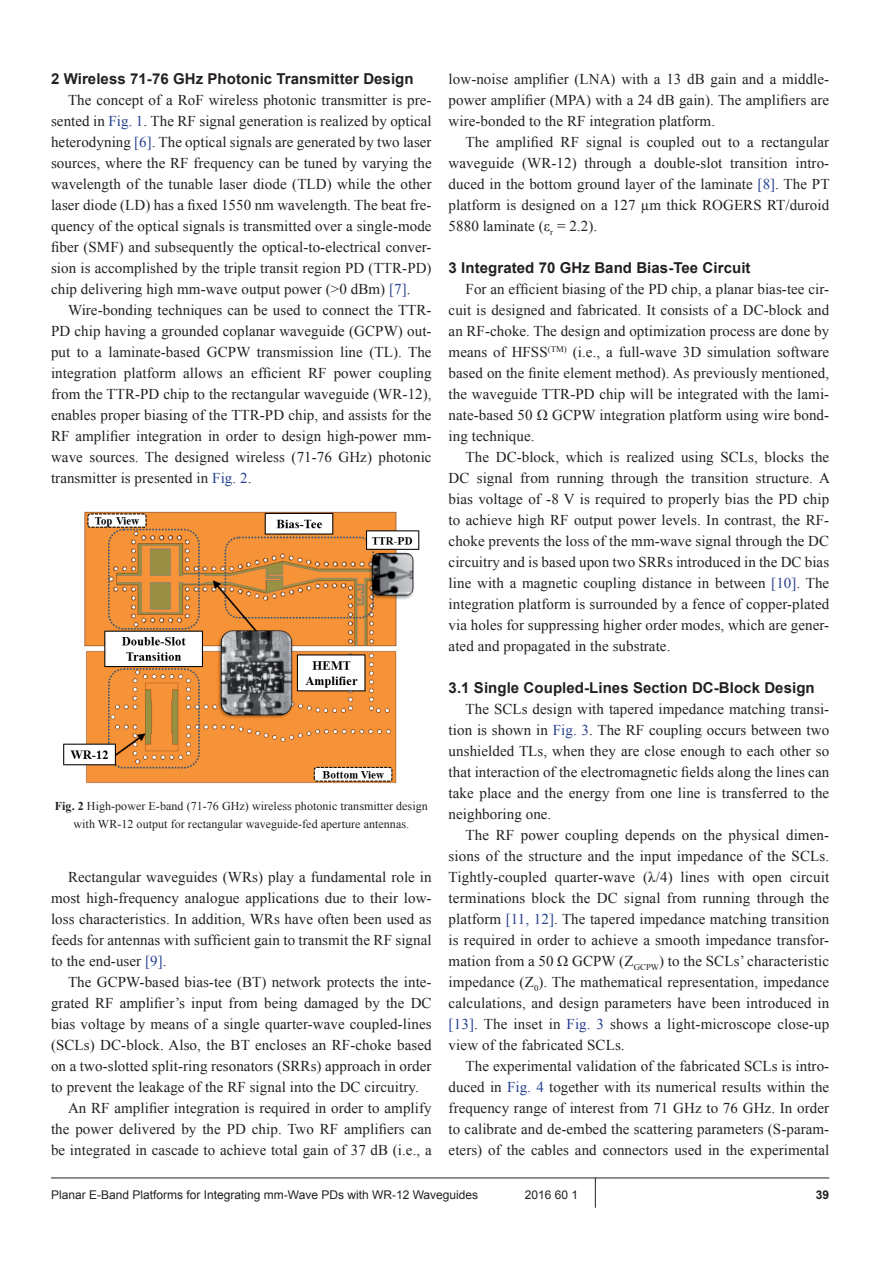
<style>
.page{position:relative;width:893px;height:1263px;background:#fff}
.page>*{position:absolute;margin:0;border:0;box-sizing:border-box;transform-origin:0 0}
.t1{font:15px/21px "Times New Roman";letter-spacing:.005em;color:#231f20;text-align:justify}
.t2{font:700 15px "Arial";letter-spacing:.005em;color:#231f20}
.t3{font:12px/18px "Times New Roman";letter-spacing:.005em;color:#231f20;text-align:center}
.t4{font:12px "Arial";color:#231f20}
.t5{font:700 12px "Arial";color:#231f20}
.s1{color:#253f8e}
.s2{font-weight:700}
</style>
<div class="page">
<hr style="left:51px;top:1177px;width:778px;height:1px;background:#231f20">
<hr style="left:595px;top:1178px;width:1px;height:30px;background:#231f20">
<img style="left:63px;top:511px;width:357px;height:273px">
<p class="t2" style="left:51px;top:68px;width:364px">2 Wireless 71-76 GHz Photonic Transmitter Design</p>
<p class="t1" style="left:51px;top:89px;width:382px;text-indent:17px">The concept of a RoF wireless photonic transmitter is pre&shy;sented in <span class="s1">Fig. 1</span>. The RF signal generation is realized by optical heterodyning <span class="s1">[6]</span>. The optical signals are generated by two laser sources, where the RF frequency can be tuned by varying the wavelength of the tunable laser diode (TLD) while the other laser diode (LD) has a fixed 1550 nm wavelength. The beat fre&shy;quency of the optical signals is transmitted over a single-mode fiber (SMF) and subsequently the optical-to-electrical conver&shy;sion is accomplished by the triple transit region PD (TTR-PD) chip delivering high mm-wave output power (&gt;0 dBm) <span class="s1">[7]</span>.</p>
<p class="t1" style="left:51px;top:299px;width:382px;text-indent:17px">Wire-bonding techniques can be used to connect the TTR-PD chip having a grounded coplanar waveguide (GCPW) out&shy;put to a laminate-based GCPW transmission line (TL). The integration platform allows an efficient RF power coupling from the TTR-PD chip to the rectangular waveguide (WR-12), enables proper biasing of the TTR-PD chip, and assists for the RF amplifier integration in order to design high-power mm&shy;wave sources. The designed wireless (71-76 GHz) photonic transmitter is presented in <span class="s1">Fig. 2</span>.</p>
<p class="t3" style="left:55px;top:797px;width:374px"><span class="s2">Fig. 2</span> High-power E-band (71-76 GHz) wireless photonic transmitter design with WR-12 output for rectangular waveguide-fed aperture antennas.</p>
<p class="t1" style="left:51px;top:866px;width:382px;text-indent:17px">Rectangular waveguides (WRs) play a fundamental role in most high-frequency analogue applications due to their low&shy;loss characteristics. In addition, WRs have often been used as feeds for antennas with sufficient gain to transmit the RF signal to the end-user <span class="s1">[9]</span>.</p>
<p class="t1" style="left:68px;top:971px;width:365px">The GCPW-based bias-tee (BT) network protects the inte-</p>
<p class="t1" style="left:51px;top:992px;width:382px">grated RF amplifier’s input from being damaged by the DC</p>
<p class="t1" style="left:51px;top:1013px;width:382px">bias voltage by means of a single quarter-wave coupled-lines</p>
<p class="t1" style="left:51px;top:1034px;width:382px">(SCLs) DC-block. Also, the BT encloses an RF-choke based</p>
<p class="t1" style="left:51px;top:1055px;width:382px">on a two-slotted split-ring resonators (SRRs) approach in order</p>
<p class="t1" style="left:51px;top:1076px;width:369px">to prevent the leakage of the RF signal into the DC circuitry.</p>
<p class="t1" style="left:68px;top:1097px;width:365px">An RF amplifier integration is required in order to amplify</p>
<p class="t1" style="left:51px;top:1118px;width:382px">the power delivered by the PD chip. Two RF amplifiers can</p>
<p class="t1" style="left:51px;top:1139px;width:382px">be integrated in cascade to achieve total gain of 37 dB (i.e., a</p>
<p class="t1" style="left:449px;top:68px;width:382px">low-noise amplifier (LNA) with a 13 dB gain and a middle&shy;power amplifier (MPA) with a 24 dB gain). The amplifiers are wire-bonded to the RF integration platform.</p>
<p class="t1" style="left:449px;top:131px;width:382px;text-indent:17px">The amplified RF signal is coupled out to a rectangular waveguide (WR-12) through a double-slot transition intro&shy;duced in the bottom ground layer of the laminate <span class="s1">[8]</span>. The PT platform is designed on a 127 µm thick ROGERS RT/duroid 5880 laminate (ε<sub>r</sub> = 2.2).</p>
<p class="t2" style="left:449px;top:257px;width:303px">3 Integrated 70 GHz Band Bias-Tee Circuit</p>
<p class="t1" style="left:449px;top:278px;width:382px;text-indent:17px">For an efficient biasing of the PD chip, a planar bias-tee cir&shy;cuit is designed and fabricated. It consists of a DC-block and an RF-choke. The design and optimization process are done by means of HFSS<sup>(TM)</sup> (i.e., a full-wave 3D simulation software based on the finite element method). As previously mentioned, the waveguide TTR-PD chip will be integrated with the lami&shy;nate-based 50 Ω GCPW integration platform using wire bond&shy;ing technique.</p>
<p class="t1" style="left:449px;top:446px;width:383px;text-indent:17px">The DC-block, which is realized using SCLs, blocks the DC signal from running through the transition structure. A bias voltage of -8 V is required to properly bias the PD chip to achieve high RF output power levels. In contrast, the RF&shy;choke prevents the loss of the mm-wave signal through the DC circuitry and is based upon two SRRs introduced in the DC bias line with a magnetic coupling distance in between <span class="s1">[10]</span>. The integration platform is surrounded by a fence of copper-plated via holes for suppressing higher order modes, which are gener&shy;ated and propagated in the substrate.</p>
<p class="t2" style="left:449px;top:677px;width:368px">3.1 Single Coupled-Lines Section DC-Block Design</p>
<p class="t1" style="left:449px;top:698px;width:382px;text-indent:17px">The SCLs design with tapered impedance matching transi&shy;tion is shown in <span class="s1">Fig. 3</span>. The RF coupling occurs between two unshielded TLs, when they are close enough to each other so that interaction of the electromagnetic fields along the lines can take place and the energy from one line is transferred to the neighboring one.</p>
<p class="t1" style="left:449px;top:824px;width:382px;text-indent:17px">The RF power coupling depends on the physical dimen&shy;sions of the structure and the input impedance of the SCLs.<br>Tightly-coupled quarter-wave (λ/4) lines with open circuit terminations block the DC signal from running through the platform <span class="s1">[11, 12]</span>. The tapered impedance matching transition is required in order to achieve a smooth impedance transfor&shy;mation from a 50 Ω GCPW (Z<sub>GCPW</sub>) to the SCLs’ characteristic impedance (Z<sub>0</sub>). The mathematical representation, impedance calculations, and design parameters have been introduced in <span class="s1">[13]</span>. The inset in <span class="s1">Fig. 3</span> shows a light-microscope close-up view of the fabricated SCLs.</p>
<p class="t1" style="left:449px;top:1055px;width:382px;text-indent:17px">The experimental validation of the fabricated SCLs is intro&shy;duced in <span class="s1">Fig. 4</span> together with its numerical results within the frequency range of interest from 71 GHz to 76 GHz. In order to calibrate and de-embed the scattering parameters (S-param&shy;eters) of the cables and connectors used in the experimental</p>
<p class="t4" style="left:51px;top:1186px;width:429px">Planar E-Band Platforms for Integrating mm-Wave PDs with WR-12 Waveguides</p>
<p class="t4" style="left:525px;top:1186px;width:55px">2016 60 1</p>
<p class="t5" style="left:816px;top:1186px;width:15px">39</p>
</div>
